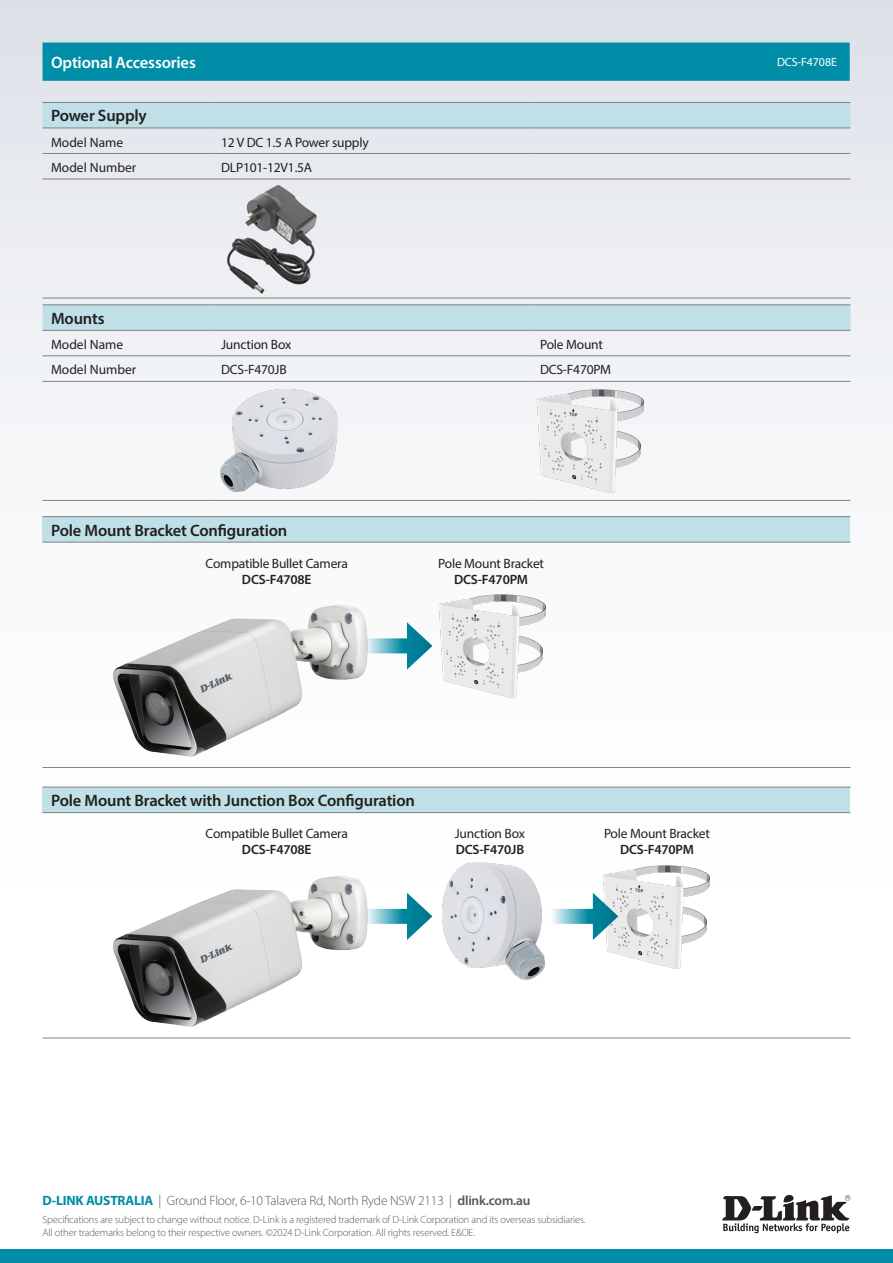
<style>
.page{position:relative;width:893px;height:1263px;background:#fff}
.page>*{position:absolute;margin:0;border:0;box-sizing:border-box;transform-origin:0 0}
.t1{font:600 16.5px "Myriad Pro";letter-spacing:-.01em;color:#231f20}
.t2{font:600 16.5px "Myriad Pro";letter-spacing:-.01em;color:#fff}
.t3{font:13.5px "Myriad Pro";letter-spacing:-.015em;color:#231f20}
.t4{font:300 13.5px "Myriad Pro";letter-spacing:-.015em;color:#57585a}
.t5{font:600 13.5px "Myriad Pro";letter-spacing:-.015em;color:#231f20}
.t6{font:12px "Myriad Pro";letter-spacing:-.01em;color:#fff}
.t7{font:300 10.5px "Myriad Pro";letter-spacing:-.015em;color:#57585a}
.s1{font-weight:700;color:#008da8}
.s2{font-weight:600}
</style>
<div class="page">
<div style="left:0;top:1249px;width:893px;height:14px;background:#008da8"></div>
<div style="left:0;top:0;width:893px;height:1084px;background:linear-gradient(to bottom,#e1e5eb,#fff)"></div>
<div style="left:43px;top:43px;width:807px;height:38px;background:#008da8"></div>
<div style="left:43px;top:103px;width:807px;height:25px;background:#c0e0e8"></div>
<hr style="left:43px;top:102px;width:170px;height:1px;background:#808285">
<hr style="left:213px;top:102px;width:318px;height:1px;background:#808285">
<hr style="left:531px;top:102px;width:319px;height:1px;background:#808285">
<hr style="left:43px;top:128px;width:170px;height:1px;background:#808285">
<hr style="left:213px;top:128px;width:318px;height:1px;background:#808285">
<hr style="left:531px;top:128px;width:319px;height:1px;background:#808285">
<hr style="left:43px;top:153px;width:170px;height:1px;background:#808285">
<hr style="left:213px;top:153px;width:318px;height:1px;background:#808285">
<hr style="left:531px;top:153px;width:319px;height:1px;background:#808285">
<hr style="left:43px;top:179px;width:170px;height:1px;background:#808285">
<hr style="left:213px;top:179px;width:318px;height:1px;background:#808285">
<hr style="left:531px;top:179px;width:319px;height:1px;background:#808285">
<hr style="left:43px;top:298px;width:170px;height:1px;background:#808285">
<hr style="left:213px;top:298px;width:318px;height:1px;background:#808285">
<hr style="left:531px;top:298px;width:319px;height:1px;background:#808285">
<svg style="left:43px;top:305px;width:807px;height:25px"></svg>
<hr style="left:43px;top:304px;width:170px;height:1px;background:#808285">
<hr style="left:213px;top:304px;width:318px;height:1px;background:#808285">
<hr style="left:531px;top:304px;width:319px;height:1px;background:#808285">
<hr style="left:43px;top:330px;width:170px;height:1px;background:#808285">
<hr style="left:213px;top:330px;width:318px;height:1px;background:#808285">
<hr style="left:531px;top:330px;width:319px;height:1px;background:#808285">
<hr style="left:43px;top:355px;width:170px;height:1px;background:#808285">
<hr style="left:213px;top:355px;width:318px;height:1px;background:#808285">
<hr style="left:531px;top:355px;width:319px;height:1px;background:#808285">
<hr style="left:43px;top:381px;width:170px;height:1px;background:#808285">
<hr style="left:213px;top:381px;width:318px;height:1px;background:#808285">
<hr style="left:531px;top:381px;width:319px;height:1px;background:#808285">
<hr style="left:43px;top:500px;width:170px;height:1px;background:#808285">
<hr style="left:213px;top:500px;width:318px;height:1px;background:#808285">
<hr style="left:531px;top:500px;width:319px;height:1px;background:#808285">
<div style="left:43px;top:517px;width:807px;height:25px;background:#c0e0e8"></div>
<hr style="left:43px;top:516px;width:807px;height:1px;background:#808285">
<hr style="left:43px;top:542px;width:807px;height:1px;background:#808285">
<hr style="left:43px;top:767px;width:807px;height:1px;background:#808285">
<div style="left:43px;top:787px;width:807px;height:26px;background:#c0e0e8"></div>
<hr style="left:43px;top:787px;width:807px;height:1px;background:#808285">
<hr style="left:43px;top:812px;width:807px;height:1px;background:#808285">
<hr style="left:43px;top:1037px;width:807px;height:1px;background:#808285">
<img style="left:224px;top:184px;width:96px;height:110px">
<img style="left:221px;top:390px;width:116px;height:102px">
<img style="left:442px;top:863px;width:102px;height:116px">
<img style="left:536px;top:387px;width:110px;height:107px">
<img style="left:438px;top:592px;width:111px;height:107px">
<img style="left:602px;top:863px;width:111px;height:107px">
<img style="left:101px;top:599px;width:268px;height:159px">
<img style="left:101px;top:870px;width:268px;height:159px">
<svg style="left:360px;top:638px;width:47px;height:15px"></svg>
<svg style="left:407px;top:622px;width:25px;height:47px"></svg>
<svg style="left:360px;top:909px;width:47px;height:15px"></svg>
<svg style="left:407px;top:893px;width:25px;height:47px"></svg>
<svg style="left:546px;top:909px;width:47px;height:15px"></svg>
<svg style="left:593px;top:893px;width:25px;height:47px"></svg>
<svg style="left:722px;top:1195px;width:128px;height:38px"></svg>
<p class="t2" style="left:51px;top:52px;width:146px">Optional Accessories</p>
<p class="t6" style="left:777px;top:55px;width:61px">DCS-F4708E</p>
<p class="t1" style="left:51px;top:105px;width:97px">Power Supply</p>
<p class="t3" style="left:51px;top:134px;width:74px">Model Name</p>
<p class="t3" style="left:221px;top:134px;width:149px">12 V DC 1.5 A Power supply</p>
<p class="t3" style="left:51px;top:159px;width:87px">Model Number</p>
<p class="t3" style="left:221px;top:159px;width:93px">DLP101-12V1.5A</p>
<p class="t1" style="left:51px;top:308px;width:55px">Mounts</p>
<p class="t3" style="left:51px;top:336px;width:74px">Model Name</p>
<p class="t3" style="left:221px;top:336px;width:72px">Junction Box</p>
<p class="t3" style="left:540px;top:336px;width:64px">Pole Mount</p>
<p class="t3" style="left:51px;top:362px;width:87px">Model Number</p>
<p class="t3" style="left:221px;top:362px;width:67px">DCS-F470JB</p>
<p class="t3" style="left:540px;top:362px;width:73px">DCS-F470PM</p>
<p class="t1" style="left:51px;top:519px;width:238px">Pole Mount Bracket Configuration</p>
<p class="t3" style="left:206px;top:555px;width:144px">Compatible Bullet Camera</p>
<p class="t5" style="left:242px;top:571px;width:71px">DCS-F4708E</p>
<p class="t3" style="left:438px;top:555px;width:107px">Pole Mount Bracket</p>
<p class="t5" style="left:454px;top:571px;width:75px">DCS-F470PM</p>
<p class="t1" style="left:51px;top:790px;width:365px">Pole Mount Bracket with Junction Box Configuration</p>
<p class="t3" style="left:206px;top:825px;width:144px">Compatible Bullet Camera</p>
<p class="t5" style="left:242px;top:841px;width:71px">DCS-F4708E</p>
<p class="t3" style="left:455px;top:825px;width:72px">Junction Box</p>
<p class="t5" style="left:456px;top:841px;width:70px">DCS-F470JB</p>
<p class="t3" style="left:604px;top:825px;width:107px">Pole Mount Bracket</p>
<p class="t5" style="left:620px;top:841px;width:75px">DCS-F470PM</p>
<p class="t4" style="left:43px;top:1192px;width:490px"><span class="s1">D-LINK AUSTRALIA</span> | Ground Floor, 6-10 Talavera Rd, North Ryde NSW 2113 | <span class="s2">dlink.com.au</span></p>
<p class="t7" style="left:43px;top:1213px;width:545px">Specifications are subject to change without notice. D-Link is a registered trademark of D-Link Corporation and its overseas subsidiaries.</p>
<p class="t7" style="left:43px;top:1226px;width:434px">All other trademarks belong to their respective owners. ©2024 D-Link Corporation. All rights reserved. E&amp;OE.</p>
</div>
